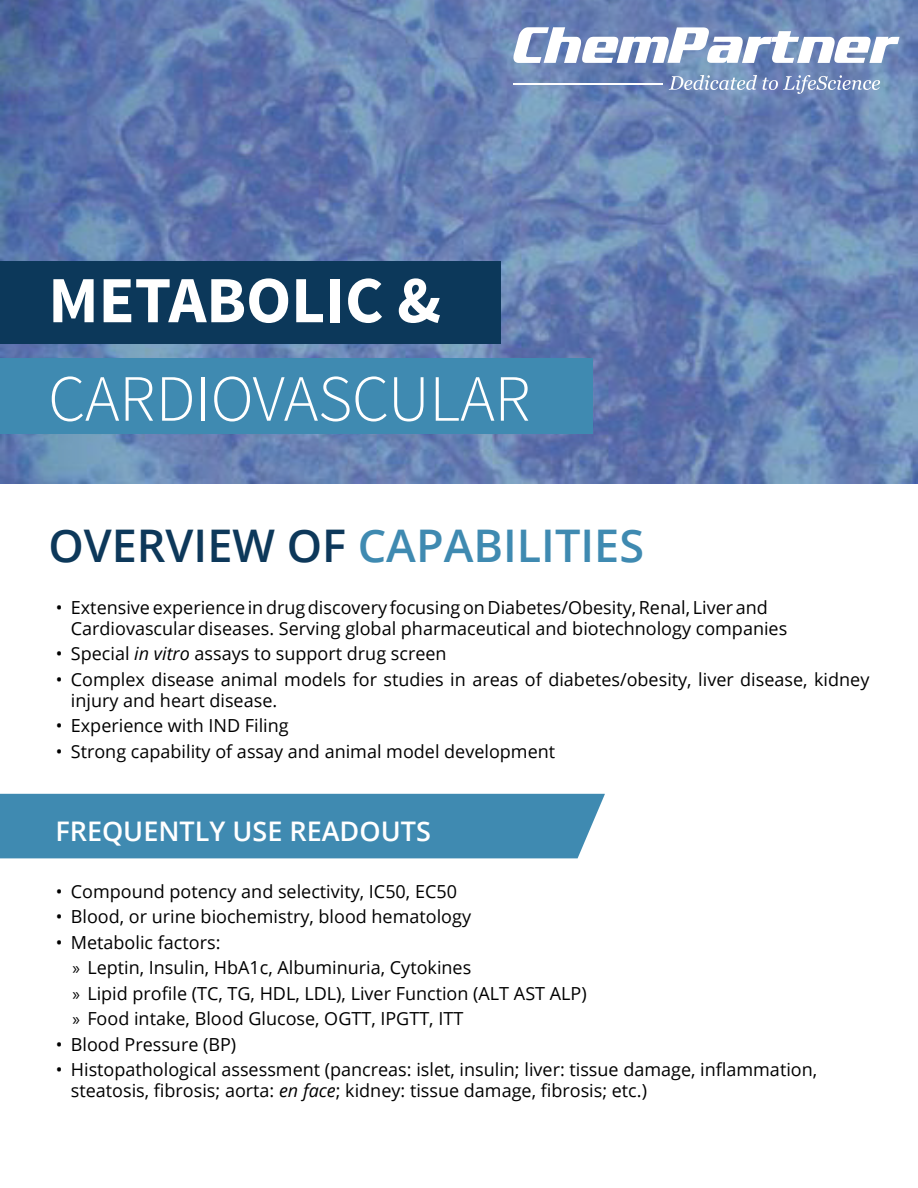
<style>
.page{position:relative;width:918px;height:1188px;background:#fff}
.page>*{position:absolute;margin:0;border:0;box-sizing:border-box;transform-origin:0 0}
.t1{font:300 66px "Source Sans Pro";color:#fff}
.t2{font:700 66px "Source Sans Pro";color:#fff}
.t3{font:600 45px "Open Sans";color:#3f8ab1}
.t4{font:600 27px "Open Sans";color:#fff}
.t5{font:18px/21px "Open Sans";color:#000}
.s1{color:#0d385a}
.s2{font-style:inherit}
.s3{font-style:italic}
.s4{font-family:"Myriad Pro"}
</style>
<div class="page">
<svg style="left:0;top:0;width:918px;height:484px;background:#6580b2"></svg>
<div style="left:0;top:261px;width:500px;height:83px;background:#0c385a"></div>
<div style="left:0;top:358px;width:592px;height:76px;background:#3f8ab1"></div>
<svg style="left:669px;top:75px;width:211px;height:19px;background:#8ba0c5"></svg>
<svg style="left:513px;top:27px;width:387px;height:36px"></svg>
<hr style="left:513px;top:83px;width:150px;height:1px;background:#fff">
<div style="left:0;top:794px;width:605px;height:64px;background:#3f8ab1"></div>
<h1 class="t2" style="left:48px;top:258px;width:394px">METABOLIC &amp;</h1>
<h1 class="t1" style="left:48px;top:359px;width:484px">CARDIOVASCULAR</h1>
<h2 class="t3" style="left:48px;top:515px;width:597px"><span class="s1">OVERVIEW OF</span> CAPABILITIES</h2>
<p class="t5" style="left:71px;top:596px;width:718px;text-indent:-15px">• Extensive experience in drug discovery focus<span class="s2">ing</span>on Diabetes/Obesity, Renal, Liver and<br>Cardiovascular diseases. Serving global pharmaceutical and biotechnology companies</p>
<p class="t5" style="left:56px;top:643px;width:392px">• Special <span class="s3">in vitro</span> assays to support drug screen</p>
<p class="t5" style="left:71px;top:668px;width:800px;text-indent:-15px">• Complex disease animal models for studies in areas of diabetes/obesity, liver disease, kidney injury and heart disease.</p>
<p class="t5" style="left:56px;top:715px;width:234px">• Experience with IND Filing</p>
<p class="t5" style="left:56px;top:740px;width:501px">• Strong capability of assay and animal model development</p>
<h3 class="t4" style="left:55px;top:812px;width:377px">FREQUENTLY USE READOUTS</h3>
<p class="t5" style="left:56px;top:880px;width:403px">• Compound potency and selectivity, IC50, EC50</p>
<p class="t5" style="left:56px;top:906px;width:417px">• Blood, or urine biochemistry, blood hematology</p>
<p class="t5" style="left:72px;top:929px;width:516px;line-height:25.5px;text-indent:-16px">• Metabolic factors:<br><span class="s4">»</span> Leptin, Insulin, HbA1c, Albuminuria, Cytokines<br><span class="s4">»</span> Lipid profile (TC, TG, HDL, LDL), Liver Function (ALT AST ALP) <span class="s4">»</span> Food intake, Blood Glucose, OGTT, IPGTT, ITT</p>
<p class="t5" style="left:56px;top:1033px;width:182px">• Blood Pressure (BP)</p>
<p class="t5" style="left:71px;top:1059px;width:748px;text-indent:-15px">• Histopathological assessment (pancreas: islet, insulin; liver: tissue damage, inflammation, steatosis, fibrosis; aorta: <span class="s3">en face</span>; kidney: tissue damage, fibrosis; etc.)</p>
</div>
